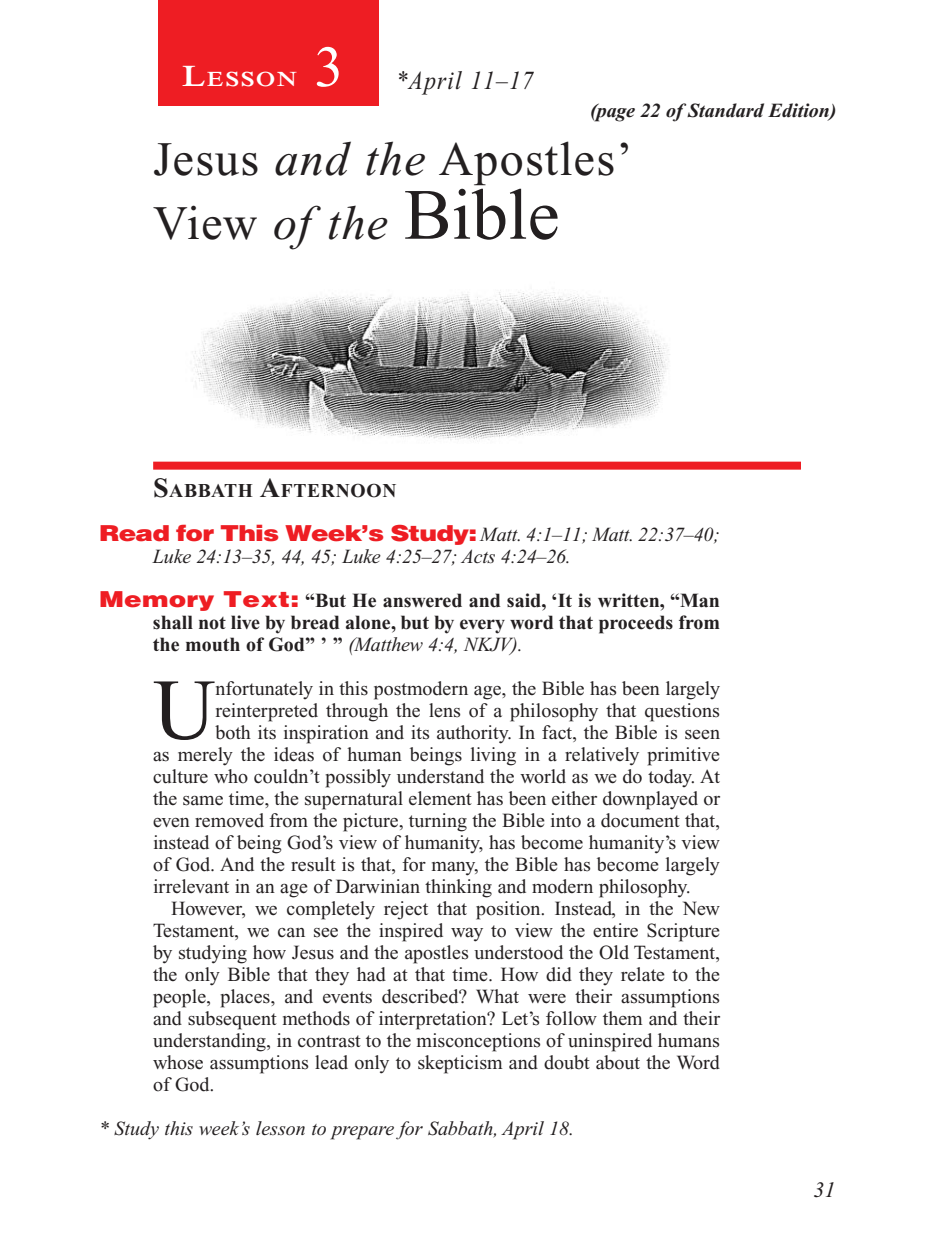
<style>
.page{position:relative;width:936px;height:1260px;background:#fff}
.page>*{position:absolute;margin:0;border:0;box-sizing:border-box;transform-origin:0 0}
.t1{font:86.4px "Times New Roman PS Std";color:#231f20}
.t2{font:58px "Times New Roman PS Std";color:#fff}
.t3{font:48px/64px "Times New Roman PS Std";letter-spacing:.025em;color:#231f20}
.t4{font:italic 26px "Times New Roman PS Std";letter-spacing:.05em;color:#231f20;scale:.9 1}
.t5{font:italic 22px "Times New Roman PS Std";color:#231f20}
.t6{font:600 21px "Times NRMT Std";letter-spacing:.07em;color:#fff;scale:1.1 1}
.t7{font:20px "Times New Roman PS Std";color:#231f20}
.t8{font:italic 20px/22px "Times New Roman PS Std";letter-spacing:-.01em;color:#231f20}
.t9{font:700 20px/22px "Times New Roman PS Std";color:#231f20;text-align:justify}
.t10{font:italic 700 20px "Times New Roman PS Std";color:#231f20}
.t11{font:700 19.6px "Times New Roman PS Std";letter-spacing:.035em;color:#231f20}
.s1{font-size:30px}
.s2{font-style:italic}
.s3{font-size:72px}
.s4{font-size:28px}
.s5{font-family:"Helvetica LT Std";font-weight:900;font-style:normal;font-size:22px;color:#ee1d23}
.s6{font-family:"Helvetica LT Std";font-weight:900;font-size:22px;color:#ee1d23}
.s7{font-weight:400;font-style:italic}
</style>
<div class="page">
<div style="left:158px;top:1px;width:221px;height:105px;background:#ee1d23"></div>
<img style="left:192px;top:292px;width:478px;height:150px">
<div style="left:153px;top:462px;width:648px;height:8px;background:#ee1d23"></div>
<h2 class="t2" style="left:314px;top:35px;width:30px">3</h2>
<p class="t6" style="left:182px;top:67px;width:106px"><span class="s1">L</span>ESSON</p>
<h3 class="t4" style="left:396px;top:66px;width:154px">*April 11–17</h3>
<p class="t10" style="left:590px;top:100px;width:248px">(page 22 of Standard Edition)</p>
<h3 class="t3" style="left:153px;top:127px;width:481px">Jesus <span class="s2">and the</span> Apostles’<br>View <span class="s2">of the</span> <span class="s3">Bible</span></h3>
<p class="t11" style="left:153px;top:479px;width:245px"><span class="s4">S</span>ABBATH <span class="s4">A</span>FTERNOON</p>
<p class="t8" style="left:153px;top:523px;width:569px;text-indent:-54px"><span class="s5">Read for This Week’s Study:</span> Matt. 4:1–11; Matt. 22:37–40;<br>Luke 24:13–35, 44, 45; Luke 4:25–27; Acts 4:24–26.</p>
<p class="t9" style="left:153px;top:589px;width:569px;text-indent:-54px"><span class="s6">Memory Text:</span> “But He answered and said, ‘It is written, “Man shall not live by bread alone, but by every word that proceeds from the mouth of God” ’ ” <span class="s7">(Matthew 4:4, NKJV).</span></p>
<h1 class="t1" style="left:153px;top:663px;width:64px">U</h1>
<p class="t7" style="left:215px;top:677px;width:506px">nfortunately in this postmodern age, the Bible has been largely</p>
<p class="t7" style="left:215px;top:699px;width:506px">reinterpreted through the lens of a philosophy that questions</p>
<p class="t7" style="left:215px;top:721px;width:506px">both its inspiration and its authority. In fact, the Bible is seen</p>
<p class="t7" style="left:153px;top:743px;width:569px">as merely the ideas of human beings living in a relatively primitive</p>
<p class="t7" style="left:153px;top:765px;width:568px">culture who couldn’t possibly understand the world as we do today. At</p>
<p class="t7" style="left:153px;top:787px;width:569px">the same time, the supernatural element has been either downplayed or</p>
<p class="t7" style="left:153px;top:809px;width:568px">even removed from the picture, turning the Bible into a document that,</p>
<p class="t7" style="left:153px;top:831px;width:568px">instead of being God’s view of humanity, has become humanity’s view</p>
<p class="t7" style="left:153px;top:853px;width:568px">of God. And the result is that, for many, the Bible has become largely</p>
<p class="t7" style="left:153px;top:875px;width:539px">irrelevant in an age of Darwinian thinking and modern philosophy.</p>
<p class="t7" style="left:171px;top:897px;width:550px">However, we completely reject that position. Instead, in the New</p>
<p class="t7" style="left:153px;top:919px;width:568px">Testament, we can see the inspired way to view the entire Scripture</p>
<p class="t7" style="left:153px;top:941px;width:569px">by studying how Jesus and the apostles understood the Old Testament,</p>
<p class="t7" style="left:153px;top:963px;width:569px">the only Bible that they had at that time. How did they relate to the</p>
<p class="t7" style="left:153px;top:985px;width:569px">people, places, and events described? What were their assumptions</p>
<p class="t7" style="left:153px;top:1007px;width:569px">and subsequent methods of interpretation? Let’s follow them and their</p>
<p class="t7" style="left:153px;top:1029px;width:569px">understanding, in contrast to the misconceptions of uninspired humans</p>
<p class="t7" style="left:153px;top:1051px;width:569px">whose assumptions lead only to skepticism and doubt about the Word</p>
<p class="t7" style="left:153px;top:1073px;width:63px">of God.</p>
<p class="t8" style="left:99px;top:1117px;width:477px">* Study this week’s lesson to prepare for Sabbath, April 18.</p>
<p class="t5" style="left:813px;top:1178px;width:23px">31</p>
</div>
